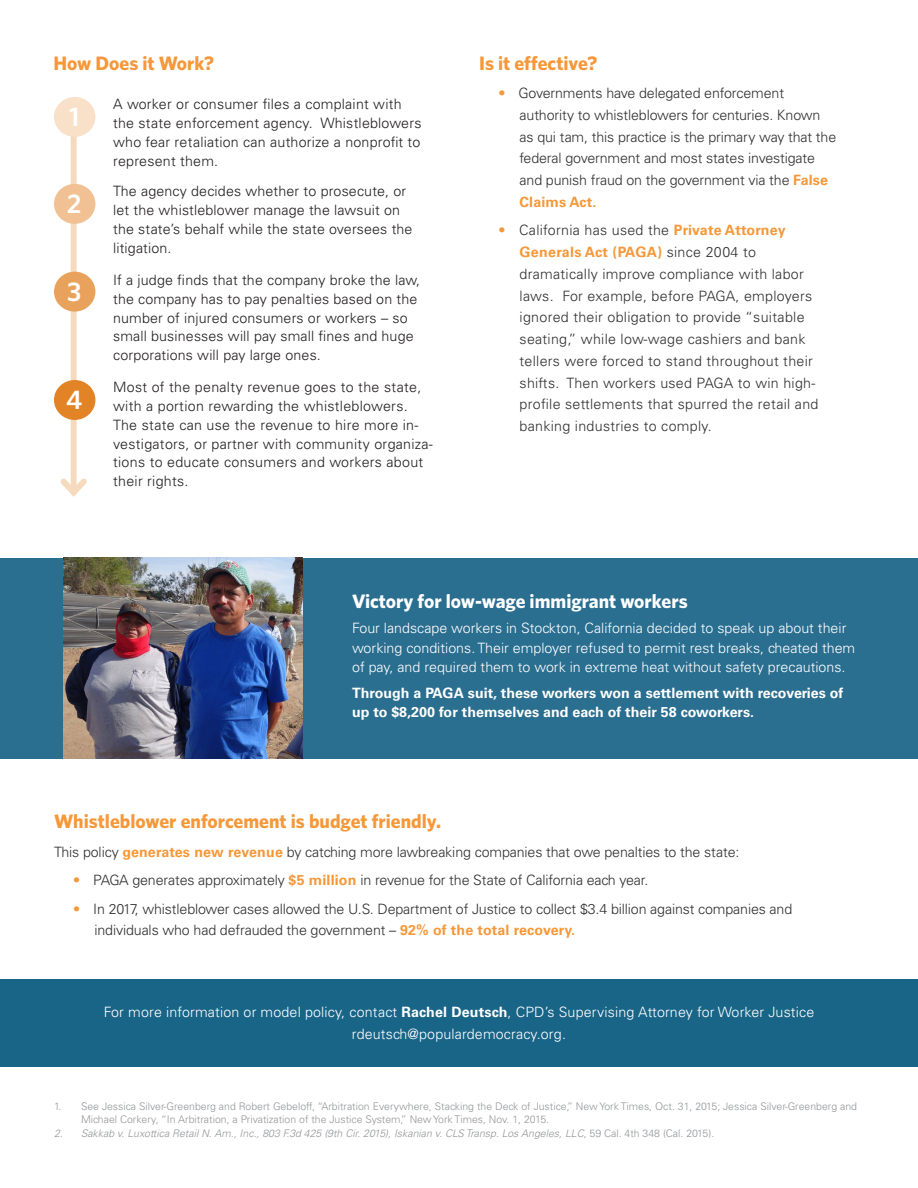
<style>
.page{position:relative;width:918px;height:1188px;background:#fff}
.page>*{position:absolute;margin:0;border:0;box-sizing:border-box;transform-origin:0 0}
.t1{font:600 27px "Whitney";color:#fff}
.Subhead_1{font:700 19.5px "Whitney";color:#f69839}
.Subhead_1-2{font:700 19.5px "Whitney";color:#fff}
.How_it_works{font:300 14.25px/18.8px "Univers LT Std";letter-spacing:.01em;color:#231f20}
.Main_-_after_title{font:300 14.25px/21.8px "Univers LT Std";letter-spacing:-.01em;color:#312f30}
.Main_-_after_title-2{font:300 14.25px/21.8px "Univers LT Std";letter-spacing:.02em;color:#312f30}
.Case_Study_-_Bone{font:300 14.25px/19.5px "Univers LT Std";color:#fff}
.Main_Text{font:300 14.25px/21.8px "Univers LT Std";letter-spacing:.01em;color:#fff;text-align:center}
.Case_Study_-_Bone-2{font:700 14.25px/19.5px "Univers LT Std";color:#fff}
.t2{font:300 10.5px/13.5px "Univers LT Std";color:#939598}
.t3{font:italic 300 10.5px "Univers LT Std";color:#939598}
.s1{font-weight:700;color:#f69839}
.s2{font-weight:700}
.s3{font-style:normal}
</style>
<div class="page">
<div style="left:0;top:979px;width:918px;height:88px;background:#196588"></div>
<div style="left:0;top:558px;width:918px;height:201px;background:#2a6e90"></div>
<div style="left:71px;top:113px;width:6px;height:379px;background:#f6dabe"></div>
<svg style="left:60px;top:473px;width:27px;height:24px"></svg>
<div style="left:54px;top:97px;width:41px;height:40px;background:#f8e0c9;border-radius:50%"></div>
<div style="left:54px;top:184px;width:41px;height:40px;background:#f1c193;border-radius:50%"></div>
<div style="left:54px;top:272px;width:41px;height:40px;background:#e9a25c;border-radius:50%"></div>
<div style="left:54px;top:380px;width:41px;height:40px;background:#e28326;border-radius:50%"></div>
<img style="left:63px;top:558px;width:240px;height:200px">
<p class="Subhead_1" style="left:53px;top:50px;width:162px">How Does it Work?</p>
<p class="t1" style="left:69px;top:99px;width:12px">1</p>
<p class="How_it_works" style="left:113px;top:95px;width:310px">A worker or consumer files a complaint with the state enforcement agency. Whistleblowers who fear retaliation can authorize a nonprofit to represent them.</p>
<p class="t1" style="left:67px;top:186px;width:16px">2</p>
<p class="How_it_works" style="left:113px;top:182px;width:301px">The agency decides whether to prosecute, or let the whistleblower manage the lawsuit on the state’s behalf while the state oversees the litigation.</p>
<p class="t1" style="left:67px;top:274px;width:16px">3</p>
<p class="How_it_works" style="left:113px;top:271px;width:309px">If a judge finds that the company broke the law, the company has to pay penalties based on the number of injured consumers or workers – so small businesses will pay small fines and huge corporations will pay large ones.</p>
<p class="t1" style="left:66px;top:382px;width:18px">4</p>
<p class="How_it_works" style="left:113px;top:378px;width:321px">Most of the penalty revenue goes to the state, with a portion rewarding the whistleblowers.<br>The state can use the revenue to hire more in&shy;vestigators, or partner with community organiza&shy;tions to educate consumers and workers about their rights.</p>
<p class="Subhead_1" style="left:479px;top:50px;width:120px">Is it effective?</p>
<p class="Main_-_after_title" style="left:520px;top:82px;width:318px;text-indent:-20px"><span class="s1">•</span> Governments have delegated enforcement authority to whistleblowers for centuries. Known as qui tam, this practice is the primary way that the federal government and most states investigate and punish fraud on the government via the <span class="s1">False Claims Act.</span></p>
<p class="Main_-_after_title-2" style="left:520px;top:219px;width:300px;text-indent:-20px"><span class="s1">•</span> California has used the <span class="s1">Private Attorney Generals Act (PAGA)</span> since 2004 to dramatically improve compliance with labor laws. For example, before PAGA, employers ignored their obligation to provide “suitable seating,” while low-wage cashiers and bank tellers were forced to stand throughout their shifts. Then workers used PAGA to win high&shy;profile settlements that spurred the retail and banking industries to comply.</p>
<p class="Subhead_1-2" style="left:352px;top:588px;width:337px">Victory for low-wage immigrant workers</p>
<p class="Case_Study_-_Bone" style="left:352px;top:619px;width:505px">Four landscape workers in Stockton, California decided to speak up about their working conditions. Their employer refused to permit rest breaks, cheated them of pay, and required them to work in extreme heat without safety precautions.</p>
<p class="Case_Study_-_Bone-2" style="left:352px;top:683px;width:493px">Through a PAGA suit, these workers won a settlement with recoveries of up to $8,200 for themselves and each of their 58 coworkers.</p>
<p class="Subhead_1" style="left:54px;top:808px;width:389px">Whistleblower enforcement is budget friendly.</p>
<p class="Main_-_after_title" style="left:54px;top:841px;width:687px">This policy <span class="s1">generates new revenue</span> by catching more lawbreaking companies that owe penalties to the state:</p>
<p class="Main_-_after_title" style="left:74px;top:869px;width:576px"><span class="s1">•</span> PAGA generates approximately <span class="s1">$5 million</span> in revenue for the State of California each year.</p>
<p class="Main_-_after_title" style="left:94px;top:898px;width:699px;text-indent:-20px"><span class="s1">•</span> In 2017, whistleblower cases allowed the U.S. Department of Justice to collect $3.4 billion against companies and individuals who had defrauded the government – <span class="s1">92% of the total recovery.</span></p>
<p class="Main_Text" style="left:104px;top:1001px;width:712px">For more information or model policy, contact <span class="s2">Rachel Deutsch</span>, CPD’s Supervising Attorney for Worker Justice rdeutsch@populardemocracy.org.</p>
<p class="t2" style="left:81px;top:1099px;width:778px;text-indent:-27px">1. See Jessica Silver-Greenberg and Robert Gebeloff, “Arbitration Everywhere, Stacking the Deck of Justice,” New York Times, Oct. 31, 2015; Jessica Silver-Greenberg and<br>Michael Corkery, “In Arbitration, a Privatization of the Justice System,” New York Times, Nov. 1, 2015.</p>
<p class="t3" style="left:54px;top:1127px;width:662px">2. Sakkab v. Luxottica Retail N. Am., Inc., 803 F.3d 425 (9th Cir. 2015), Iskanian v. CLS Transp. Los Angeles, LLC<span class="s3">, 59 Cal. 4th 348 (Cal. 2015).</span></p>
</div>
